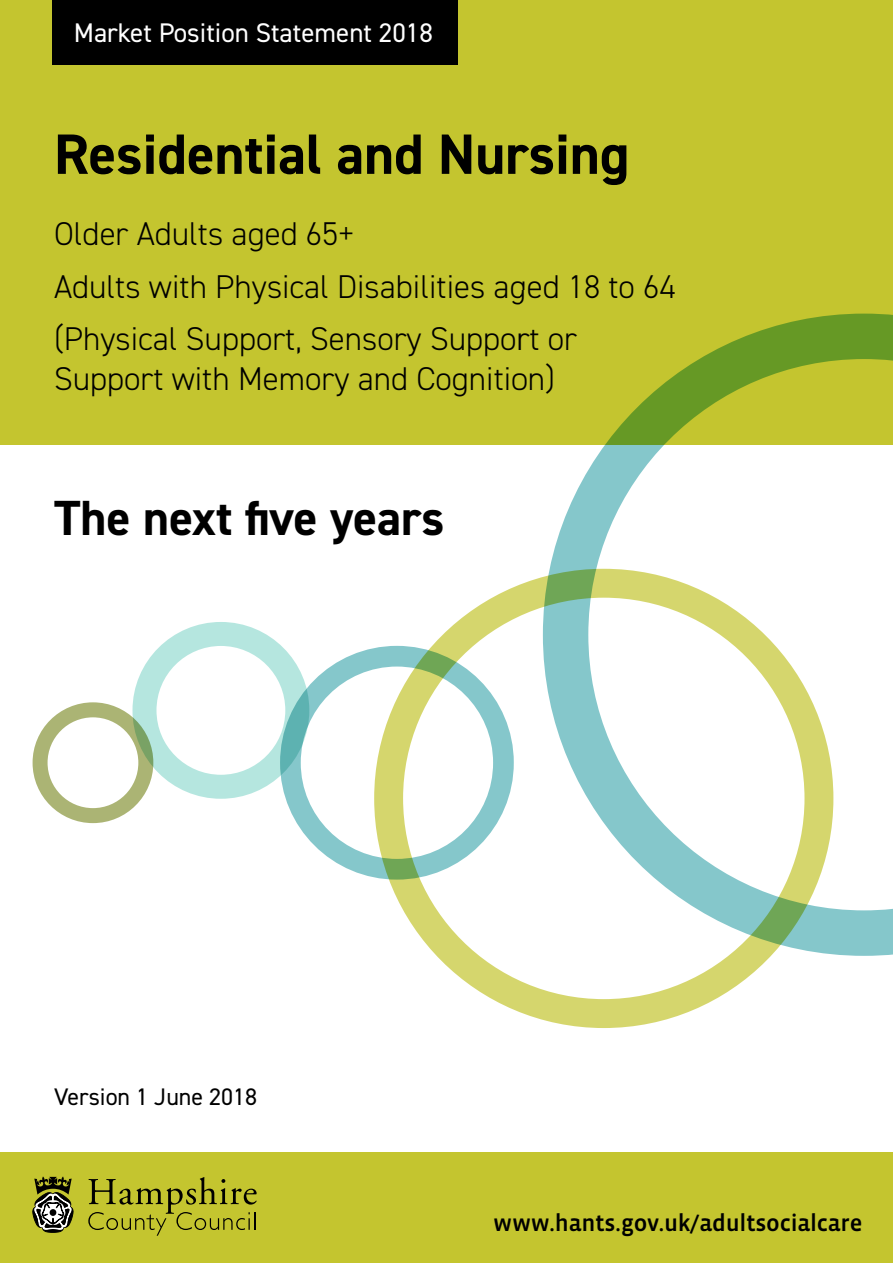
<style>
.page{position:relative;width:893px;height:1263px;background:#fff}
.page>*{position:absolute;margin:0;border:0;box-sizing:border-box;transform-origin:0 0}
.t1{font:700 57px "DIN2014";color:#000}
.t2{font:700 49.5px "DIN2014";color:#000}
.t3{font:300 33px/52.3px "DIN2014";color:#000}
.t4{font:27px "DIN2014";color:#fff}
.t5{font:500 24px "Vista Sans OTCE";letter-spacing:-.01em;color:#000}
.t6{font:24px "DIN2014";color:#000}
.t7{font:900 16.5px "Vista Sans Nar OTCE";color:#000}
.s1{color:#fff}
</style>
<div class="page">
<div style="left:0;top:1152px;width:893px;height:111px;background:#c4c52f"></div>
<div style="left:0;top:0;width:893px;height:444px;background:#c4c52f"></div>
<div style="left:52px;top:0;width:406px;height:64px;background:#000"></div>
<svg style="left:543px;top:314px;width:350px;height:642px"></svg>
<div style="left:374px;top:569px;width:459px;height:459px;border:29px solid #c4c52f;border-radius:50%"></div>
<div style="left:132px;top:622px;width:177px;height:177px;border:24px solid #96dcd2;border-radius:50%"></div>
<div style="left:280px;top:646px;width:234px;height:233px;border:21px solid #51afb5;border-radius:50%"></div>
<div style="left:33px;top:702px;width:120px;height:121px;border:15px solid #889439;border-radius:50%"></div>
<svg style="left:88px;top:1177px;width:169px;height:59px"></svg>
<svg style="left:32px;top:1176px;width:42px;height:57px"></svg>
<div style="left:48px;top:1207px;width:10px;height:11px;border:1px solid #fff;border-radius:50%"></div>
<div style="left:50px;top:1209px;width:6px;height:7px;background:#000;border-radius:50%"></div>
<p class="t4" style="left:74px;top:16px;width:361px">Market Position Statement 2018</p>
<h1 class="t1" style="left:54px;top:116px;width:577px">Residential and Nursing</h1>
<p class="t3" style="left:54px;top:208px;width:623px">Older Adults aged 65+<br>Adults with Physical Disabilities aged 18 to 64 (Physical Support, Sensory Support or</p>
<p class="t3" style="left:54px;top:352px;width:502px">Support with Memory and Cognition)</p>
<h2 class="t2" style="left:54px;top:485px;width:392px">The next five years</h2>
<p class="t6" style="left:54px;top:1082px;width:205px">Version 1 June 2018</p>
<p class="t5" style="left:493px;top:1209px;width:371px">www.hants.gov.uk/adultsocialcare</p>
<p class="t7" style="left:653px;top:1221px;width:210px">Market position statement 2018 <span class="s1">1</span></p>
</div>
